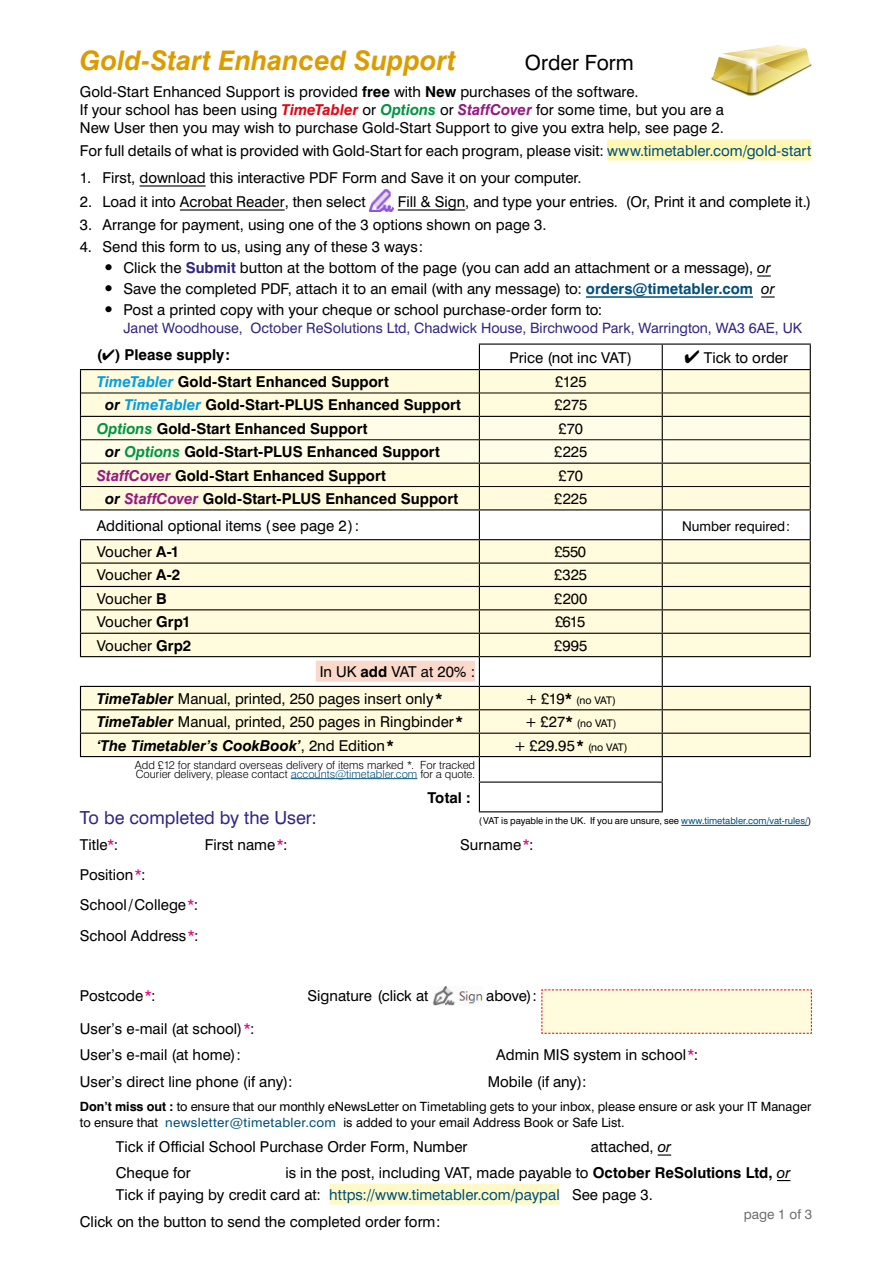
<style>
.page{position:relative;width:893px;height:1263px;background:#fff}
.page>*{position:absolute;margin:0;border:0;box-sizing:border-box;transform-origin:0 0}
.t1{font:italic 700 27px "Swiss 721 BT";color:#dc9c00}
.t2{font:21px "Swiss 721 BT";color:#000}
.t3{font:18px "Swiss 721 BT";color:#312783}
.t4{font:15px/18px "Swiss 721 BT";color:#000}
.t5{font:700 15px "Swiss 721 BT";color:#000}
.t6{font:italic 700 15px "Swiss 721 BT";color:#000}
.t7{font:14.25px "Swiss 721 BT";color:#312783}
.t8{font:13.5px "Swiss 721 BT";color:#000}
.t9{font:13.5px "Swiss 721 BT";color:#706f6f}
.t10{font:12.75px/15.3px "Swiss 721 BT";color:#000}
.t11{font:300 11.25px/9px "Swiss 721 BT";color:#000}
.t12{font:10.5px "Swiss 721 BT";letter-spacing:-.05em;color:#000}
.t13{font:9.45px "Swiss 721 BT";color:#000}
.s1{font-weight:700}
.s2{font-weight:700;font-style:italic;color:#e30613}
.s3{font-weight:700;font-style:italic;color:#009641}
.s4{font-weight:700;font-style:italic;color:#951b81}
.s5{color:#00507c}
.s6{font-size:21px}
.s7{font-weight:700;color:#312783}
.s8{font-style:italic}
.s9{font-weight:700;color:#00507c}
.s10{font-style:italic;color:#009fe3}
.s11{font-style:italic;color:#009641}
.s12{font-style:italic;color:#951b81}
.s13{font-weight:700;font-style:italic}
.s14{font-size:15px}
.s15{font-weight:700;font-size:15px}
.s16{font-weight:400;font-style:normal}
.s17{font-style:normal}
.s18{font-size:10.5px}
.s19{color:#e6007d}
</style>
<div class="page">
<div style="left:607px;top:139px;width:204px;height:21px;background:#fff7b2"></div>
<hr style="left:140px;top:185px;width:66px;height:2px;background:#000">
<hr style="left:180px;top:209px;width:105px;height:2px;background:#000">
<hr style="left:398px;top:209px;width:67px;height:2px;background:#000">
<svg style="left:757px;top:275px;width:14px;height:2px"></svg>
<hr style="left:586px;top:296px;width:167px;height:2px;background:#00507c">
<svg style="left:761px;top:296px;width:14px;height:2px"></svg>
<hr style="left:681px;top:825px;width:127px;height:1px;background:#00507c">
<svg style="left:658px;top:1154px;width:13px;height:1px"></svg>
<svg style="left:777px;top:1180px;width:13px;height:1px"></svg>
<div style="left:329px;top:1183px;width:231px;height:21px;background:#fff9c7"></div>
<img style="left:370px;top:189px;width:24px;height:22px">
<hr style="left:479px;top:343px;width:183px;height:2px;background:#000">
<hr style="left:479px;top:811px;width:184px;height:1px;background:#000">
<hr style="left:662px;top:343px;width:149px;height:2px;background:#000">
<svg style="left:80px;top:345px;width:731px;height:466px"></svg>
<hr style="left:81px;top:393px;width:398px;height:1px;background:#000">
<hr style="left:479px;top:393px;width:183px;height:1px;background:#000">
<hr style="left:662px;top:393px;width:148px;height:1px;background:#000">
<hr style="left:81px;top:439px;width:398px;height:1px;background:#000">
<hr style="left:479px;top:439px;width:183px;height:1px;background:#000">
<hr style="left:662px;top:439px;width:148px;height:1px;background:#000">
<hr style="left:81px;top:486px;width:398px;height:1px;background:#000">
<hr style="left:479px;top:486px;width:183px;height:1px;background:#000">
<hr style="left:662px;top:486px;width:148px;height:1px;background:#000">
<div style="left:316px;top:661px;width:159px;height:21px;background:#fbd9ca"></div>
<hr style="left:291px;top:778px;width:126px;height:1px;background:#00507c">
<img style="left:433px;top:986px;width:49px;height:20px">
<img style="left:711px;top:46px;width:101px;height:51px">
<svg style="left:541px;top:989px;width:271px;height:45px;background:#fef3d6"></svg>
<h1 class="t1" style="left:80px;top:44px;width:378px">Gold-Start Enhanced Support</h1>
<h2 class="t2" style="left:525px;top:50px;width:110px">Order Form</h2>
<p class="t4" style="left:80px;top:83px;width:645px">Gold-Start Enhanced Support is provided <span class="s1">free</span> with <span class="s1">New</span> purchases of the software.<br>If your school has been using <span class="s2">TimeTabler</span> or <span class="s3">Options</span> or <span class="s4">StaffCover</span> for some time, but you are a<br>New User then you may wish to purchase Gold-Start Support to give you extra help, see page 2.</p>
<p class="t4" style="left:80px;top:142px;width:733px">For full details of what is provided with Gold-Start for each program, please visit: <span class="s5">www.timetabler.com/gold-start</span></p>
<p class="t4" style="left:80px;top:169px;width:503px">1. First, download this interactive PDF Form and Save it on your computer.</p>
<p class="t4" style="left:80px;top:193px;width:287px">2. Load it into Acrobat Reader, then select</p>
<p class="t4" style="left:398px;top:193px;width:415px">Fill &amp; Sign, and type your entries. (Or, Print it and complete it.)</p>
<p class="t4" style="left:80px;top:215px;width:468px">3. Arrange for payment, using one of the 3 options shown on page 3.</p>
<p class="t4" style="left:80px;top:238px;width:345px">4. Send this form to us, using any of these 3 ways:</p>
<p class="t4" style="left:102px;top:259px;width:670px"><span class="s6">•</span> Click the <span class="s7">Submit</span> button at the bottom of the page (you can add an attachment or a message), <span class="s8">or</span></p>
<p class="t4" style="left:102px;top:280px;width:674px"><span class="s6">•</span> Save the completed PDF, attach it to an email (with any message) to: <span class="s9">orders@timetabler.com</span> <span class="s8">or</span></p>
<p class="t4" style="left:102px;top:301px;width:501px"><span class="s6">•</span> Post a printed copy with your cheque or school purchase-order form to:</p>
<p class="t7" style="left:123px;top:319px;width:680px">Janet Woodhouse, October ReSolutions Ltd, Chadwick House, Birchwood Park, Warrington, WA3 6AE, UK</p>
<p class="t5" style="left:97px;top:345px;width:135px">(✔) Please supply:</p>
<p class="t4" style="left:510px;top:348px;width:124px">Price (not inc VAT)</p>
<p class="t4" style="left:684px;top:349px;width:105px">✔ Tick to order</p>
<p class="t5" style="left:97px;top:373px;width:294px"><span class="s10">TimeTabler</span> Gold-Start Enhanced Support</p>
<p class="t4" style="left:555px;top:372px;width:33px">£125</p>
<p class="t5" style="left:105px;top:396px;width:357px"><span class="s8">or</span> <span class="s10">TimeTabler</span> Gold-Start-PLUS Enhanced Support</p>
<p class="t4" style="left:554px;top:396px;width:34px">£275</p>
<p class="t5" style="left:97px;top:419px;width:272px"><span class="s11">Options</span> Gold-Start Enhanced Support</p>
<p class="t4" style="left:559px;top:419px;width:26px">£70</p>
<p class="t5" style="left:105px;top:443px;width:336px"><span class="s8">or</span> <span class="s11">Options</span> Gold-Start-PLUS Enhanced Support</p>
<p class="t4" style="left:554px;top:443px;width:35px">£225</p>
<p class="t5" style="left:97px;top:466px;width:291px"><span class="s12">StaffCover</span> Gold-Start Enhanced Support</p>
<p class="t4" style="left:559px;top:466px;width:26px">£70</p>
<p class="t5" style="left:105px;top:489px;width:354px"><span class="s8">or</span> <span class="s12">StaffCover</span> Gold-Start-PLUS Enhanced Support</p>
<p class="t4" style="left:554px;top:489px;width:35px">£225</p>
<p class="t4" style="left:97px;top:517px;width:264px">Additional optional items (see page 2):</p>
<p class="t8" style="left:682px;top:518px;width:110px">Number required:</p>
<p class="t4" style="left:97px;top:543px;width:84px">Voucher <span class="s1">A-1</span></p>
<p class="t4" style="left:554px;top:543px;width:33px">£550</p>
<p class="t4" style="left:97px;top:566px;width:85px">Voucher <span class="s1">A-2</span></p>
<p class="t4" style="left:554px;top:566px;width:34px">£325</p>
<p class="t4" style="left:97px;top:589px;width:72px">Voucher <span class="s1">B</span></p>
<p class="t4" style="left:554px;top:589px;width:35px">£200</p>
<p class="t4" style="left:97px;top:613px;width:95px">Voucher <span class="s1">Grp1</span></p>
<p class="t4" style="left:555px;top:613px;width:32px">£615</p>
<p class="t4" style="left:97px;top:636px;width:96px">Voucher <span class="s1">Grp2</span></p>
<p class="t4" style="left:554px;top:636px;width:34px">£995</p>
<p class="t4" style="left:97px;top:658px;width:380px;line-height:26.5px;text-indent:223px">In UK <span class="s1">add</span> VAT at 20% :<br><span class="s13">TimeTabler</span> Manual, printed, 250 pages insert only<span class="s1">*</span></p>
<p class="t12" style="left:526px;top:694px;width:92px"><span class="s14">+ £19</span><span class="s15">*</span> (no VAT)</p>
<p class="t4" style="left:97px;top:713px;width:368px"><span class="s13">TimeTabler</span> Manual, printed, 250 pages in Ringbinder<span class="s1">*</span></p>
<p class="t12" style="left:525px;top:717px;width:93px"><span class="s14">+ £27</span><span class="s15">*</span> (no VAT)</p>
<p class="t6" style="left:97px;top:736px;width:299px">‘The Timetabler’s CookBook’<span class="s16">, 2nd Edition</span><span class="s17">*</span></p>
<p class="t4" style="left:514px;top:736px;width:115px">+ £29.95<span class="s1">*</span> <span class="s18">(no VAT)</span></p>
<p class="t11" style="left:135px;top:760px;width:342px">Add £12 for standard overseas delivery of items marked *. For tracked<br>Courier delivery, please contact <span class="s5">accounts@timetabler.com</span> for a quote.</p>
<p class="t5" style="left:428px;top:788px;width:45px">Total :</p>
<p class="t3" style="left:80px;top:807px;width:239px">To be completed by the User:</p>
<p class="t13" style="left:479px;top:815px;width:334px">(VAT is payable in the UK. If you are unsure, see <span class="s5">www.timetabler.com/vat-rules/</span>)</p>
<p class="t4" style="left:80px;top:835px;width:40px">Title<span class="s19">*</span>:</p>
<p class="t4" style="left:205px;top:835px;width:84px">First name<span class="s19">*</span>:</p>
<p class="t4" style="left:460px;top:835px;width:75px">Surname<span class="s19">*</span>:</p>
<p class="t4" style="left:80px;top:859px;width:120px;line-height:30px">Position<span class="s19">*</span>:<br>School/College<span class="s19">*</span>:</p>
<p class="t4" style="left:80px;top:927px;width:120px">School Address<span class="s19">*</span>:</p>
<p class="t4" style="left:80px;top:987px;width:77px">Postcode<span class="s19">*</span>:</p>
<p class="t4" style="left:308px;top:987px;width:122px">Signature (click at</p>
<p class="t4" style="left:486px;top:987px;width:52px">above):</p>
<p class="t4" style="left:80px;top:1016px;width:176px;line-height:25.5px">User’s e-mail (at school)<span class="s19">*</span>:<br>User’s e-mail (at home):</p>
<p class="t4" style="left:496px;top:1045px;width:204px">Admin MIS system in school<span class="s19">*</span>:</p>
<p class="t4" style="left:80px;top:1072px;width:214px">User’s direct line phone (if any):</p>
<p class="t4" style="left:488px;top:1072px;width:100px">Mobile (if any):</p>
<p class="t10" style="left:80px;top:1099px;width:733px"><span class="s1">Don’t miss out :</span> to ensure that our monthly eNewsLetter on Timetabling gets to your inbox, please ensure or ask your IT Manager to ensure that <span class="s5">newsletter@timetabler.com</span> is added to your email Address Book or Safe List.</p>
<p class="t4" style="left:116px;top:1137px;width:353px">Tick if Official School Purchase Order Form, Number</p>
<p class="t4" style="left:591px;top:1137px;width:82px">attached, <span class="s8">or</span></p>
<p class="t4" style="left:116px;top:1163px;width:76px">Cheque for</p>
<p class="t4" style="left:116px;top:1161px;width:676px;line-height:22.5px;text-indent:169px">is in the post, including VAT, made payable to <span class="s1">October ReSolutions Ltd,</span> <span class="s8">or<br></span>Tick if paying by credit card at: <span class="s5">https://www.timetabler.com/paypal</span> See page 3.</p>
<p class="t4" style="left:80px;top:1212px;width:362px">Click on the button to send the completed order form:</p>
<p class="t9" style="left:744px;top:1206px;width:70px">page 1 of 3</p>
</div>
